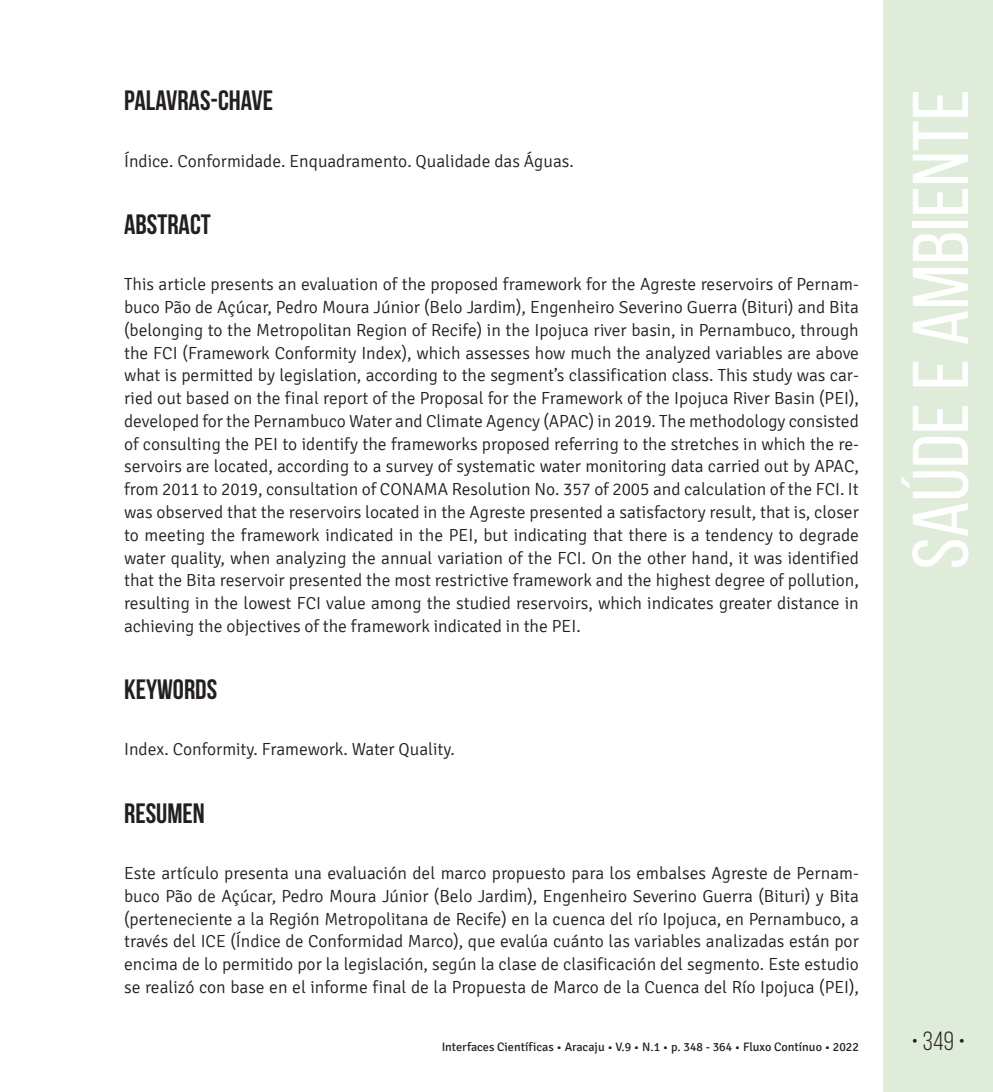
<style>
.page{position:relative;width:993px;height:1092px;background:#fff}
.page>*{position:absolute;margin:0;border:0;box-sizing:border-box;transform-origin:0 0}
.t1{font:78.75px "Bebas Neue";color:#fff;scale:1.09 1}
.t2{font:700 28px "Bebas Neue";color:#231f20}
.t3{font:26.25px "Bebas Neue";color:#231f20}
.t4{font:300 17.5px/22.8px "Signika";color:#231f20;text-align:justify}
.t5{font:12.25px "Signika";color:#231f20}
</style>
<div class="page">
<div style="left:883px;top:0;width:109px;height:1091px;background:#deecd9"></div>
<h2 class="t2" style="left:124px;top:85px;width:150px">PALAVRAS-CHAVE</h2>
<p class="t4" style="left:124px;top:150px;width:451px">Índice. Conformidade. Enquadramento. Qualidade das Águas.</p>
<h2 class="t2" style="left:124px;top:209px;width:88px">ABSTRACT</h2>
<p class="t4" style="left:124px;top:273px;width:736px">This article presents an evaluation of the proposed framework for the Agreste reservoirs of Pernam&shy;buco Pão de Açúcar, Pedro Moura Júnior (Belo Jardim), Engenheiro Severino Guerra (Bituri) and Bita (belonging to the Metropolitan Region of Recife) in the Ipojuca river basin, in Pernambuco, through the FCI (Framework Conformity Index), which assesses how much the analyzed variables are above what is permitted by legislation, according to the segment’s classification class. This study was car&shy;ried out based on the final report of the Proposal for the Framework of the Ipojuca River Basin (PEI), developed for the Pernambuco Water and Climate Agency (APAC) in 2019. The methodology consisted of consulting the PEI to identify the frameworks proposed referring to the stretches in which the re&shy;servoirs are located, according to a survey of systematic water monitoring data carried out by APAC, from 2011 to 2019, consultation of CONAMA Resolution No. 357 of 2005 and calculation of the FCI. It was observed that the reservoirs located in the Agreste presented a satisfactory result, that is, closer to meeting the framework indicated in the PEI, but indicating that there is a tendency to degrade water quality, when analyzing the annual variation of the FCI. On the other hand, it was identified that the Bita reservoir presented the most restrictive framework and the highest degree of pollution, resulting in the lowest FCI value among the studied reservoirs, which indicates greater distance in achieving the objectives of the framework indicated in the PEI.</p>
<h2 class="t2" style="left:124px;top:674px;width:94px">KEYWORDS</h2>
<p class="t4" style="left:124px;top:738px;width:332px">Index. Conformity. Framework. Water Quality.</p>
<h2 class="t2" style="left:124px;top:797px;width:82px">RESUMEN</h2>
<p class="t4" style="left:124px;top:862px;width:736px">Este artículo presenta una evaluación del marco propuesto para los embalses Agreste de Pernam&shy;buco Pão de Açúcar, Pedro Moura Júnior (Belo Jardim), Engenheiro Severino Guerra (Bituri) y Bita (perteneciente a la Región Metropolitana de Recife) en la cuenca del río Ipojuca, en Pernambuco, a través del ICE (Índice de Conformidad Marco), que evalúa cuánto las variables analizadas están por encima de lo permitido por la legislación, según la clase de clasificación del segmento. Este estudio se realizó con base en el informe final de la Propuesta de Marco de la Cuenca del Río Ipojuca (PEI),</p>
<h1 class="t1" style="left:897px;top:569px;width:442px;rotate:-90deg">Saúde e Ambiente</h1>
<p class="t5" style="left:441px;top:1040px;width:418px">Interfaces Científicas • Aracaju • V.9 • N.1 • p. 348 - 364 • Fluxo Contínuo • 2022</p>
<h3 class="t3" style="left:911px;top:1026px;width:56px">• 349 •</h3>
</div>
